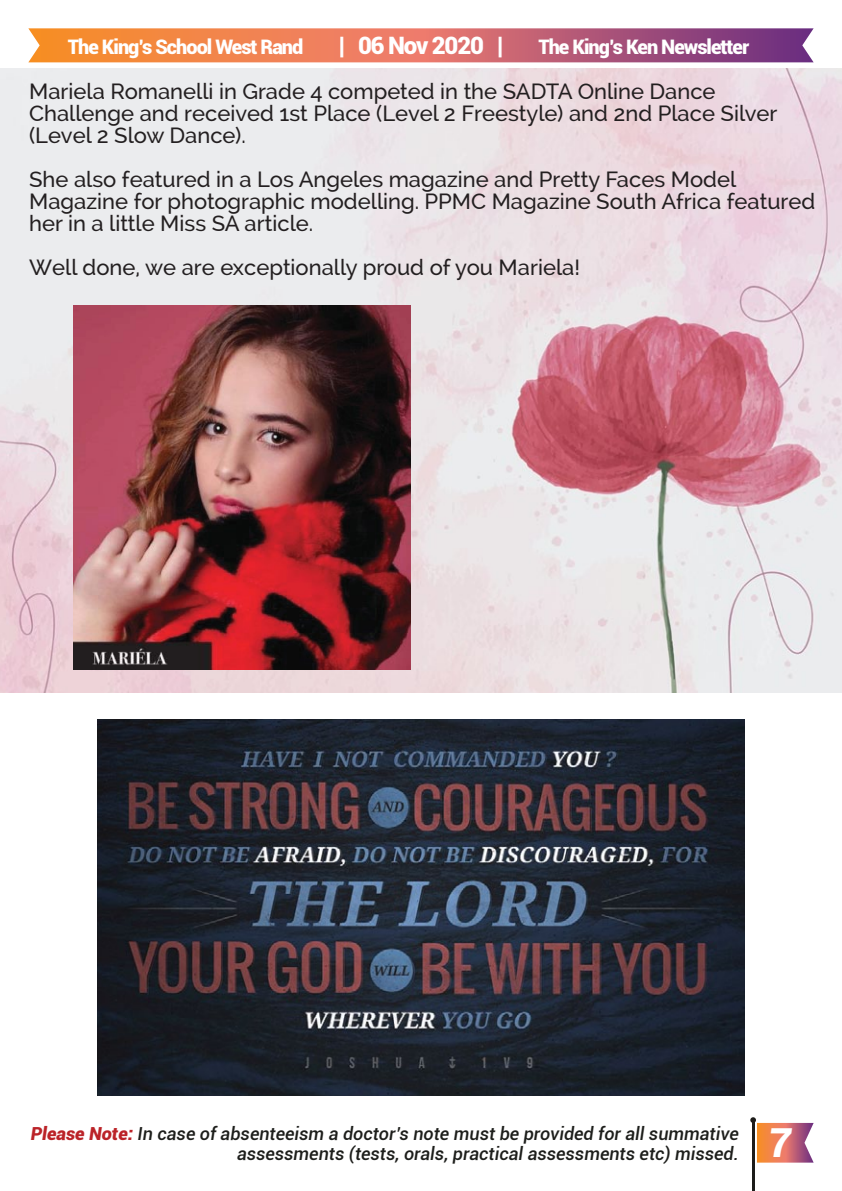
<style>
.page{position:relative;width:842px;height:1191px;background:#fff}
.page>*{position:absolute;margin:0;border:0;box-sizing:border-box;transform-origin:0 0}
.t1{font:italic 900 40px "Roboto";color:#fff}
.t2{font:900 24px "Roboto";letter-spacing:-.05em;color:#fff}
.t3{font:500 22px/22px "Raleway";color:#231f20}
.t4{font:900 20px "Roboto";letter-spacing:-.05em;color:#fff}
.t5{font:italic 500 18px/19.6px "Roboto";color:#1d1e1b;text-align:right}
.s1{font-weight:900;color:#bb2328}
</style>
<div class="page">
<hr style="left:752px;top:1120px;width:2px;height:71px;background:#1d1c1a">
<svg style="left:750px;top:1117px;width:64px;height:45px"></svg>
<svg style="left:28px;top:28px;width:786px;height:34px;background:#ce6f65"></svg>
<img style="left:0;top:68px;width:842px;height:624px">
<img style="left:73px;top:306px;width:338px;height:363px">
<img style="left:97px;top:720px;width:648px;height:375px">
<p class="t4" style="left:68px;top:32px;width:237px">The King’s School West Rand</p>
<p class="t2" style="left:339px;top:28px;width:166px">| 06 Nov 2020 |</p>
<p class="t4" style="left:538px;top:32px;width:212px">The King’s Ken Newsletter</p>
<p class="t3" style="left:29px;top:81px;width:750px">Mariela Romanelli in Grade 4 competed in the SADTA Online Dance<br>Challenge and received 1st Place (Level 2 Freestyle) and 2nd Place Silver (Level 2 Slow Dance).</p>
<p class="t3" style="left:29px;top:169px;width:788px">She also featured in a Los Angeles magazine and Pretty Faces Model<br>Magazine for photographic modelling. PPMC Magazine South Africa featured her in a little Miss SA article.</p>
<p class="t3" style="left:29px;top:257px;width:552px">Well done, we are exceptionally proud of you Mariela!</p>
<p class="t5" style="left:31px;top:1123px;width:710px"><span class="s1">Please Note:</span> In case of absenteeism a doctor’s note must be provided for all summative assessments (tests, orals, practical assessments etc) missed.</p>
<h1 class="t1" style="left:768px;top:1114px;width:25px">7</h1>
</div>
